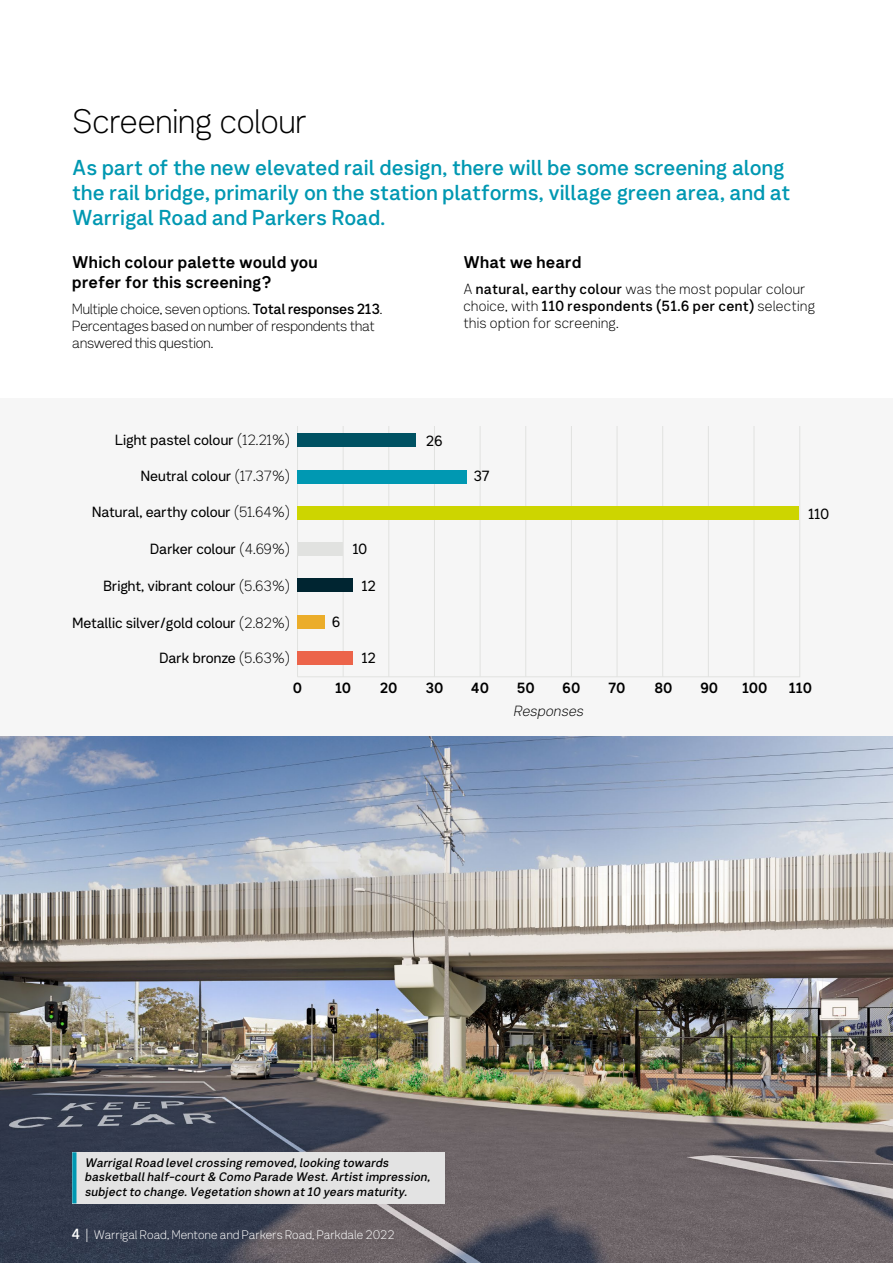
<style>
.page{position:relative;width:893px;height:1263px;background:#fff}
.page>*{position:absolute;margin:0;border:0;box-sizing:border-box;transform-origin:0 0}
.t1{font:33px "Network Sans 2019 Light";color:#000}
.t2{font:21px/25.2px "Network Sans 2019 Medium";color:#0098b2}
.t3{font:16.5px/19.8px "Network Sans 2019 Bold";letter-spacing:.005em;color:#000}
.t4{font:14.25px "Network Sans 2019 Regular";letter-spacing:-.01em;color:#000}
.t5{font:14.25px/17.1px "Network Sans 2019 Light";letter-spacing:-.005em;color:#000}
.t6{font:14.25px "Network Sans 2019 Medium";letter-spacing:.02em;color:#000}
.t7{font:14.25px "Network Sans 2019 Light";letter-spacing:.025em;color:#000}
.t8{font:14.25px "Network Sans 2019 Bold";letter-spacing:-.01em;color:#000}
.t9{font:14.25px "Network Sans 2019 Light";letter-spacing:.02em;color:#000}
.t10{font:italic 14.25px "Network Sans 2019 Light";letter-spacing:-.005em;color:#000}
.t11{font:italic 12px/14.4px "Network Sans 2019 Medium";letter-spacing:.01em;color:#000}
.t12{font:12px "Network Sans 2019 Light";letter-spacing:.005em;color:#fff}
.s1{font-family:"Network Sans 2019 Medium"}
.s2{font-family:"Network Sans 2019 Light"}
.s3{font-family:"Network Sans 2019 Medium";font-size:14.25px}
.s4{font-size:14.25px}
</style>
<div class="page">
<div style="left:0;top:398px;width:893px;height:344px;background:#f6f6f6"></div>
<img style="left:0;top:736px;width:893px;height:527px">
<svg style="left:298px;top:426px;width:502px;height:251px"></svg>
<hr style="left:297px;top:426px;width:1px;height:251px;background:#e1e2e0">
<hr style="left:343px;top:426px;width:1px;height:251px;background:#e1e2e0">
<hr style="left:388px;top:426px;width:1px;height:251px;background:#e1e2e0">
<hr style="left:434px;top:426px;width:1px;height:251px;background:#e1e2e0">
<hr style="left:480px;top:426px;width:1px;height:251px;background:#e1e2e0">
<hr style="left:525px;top:426px;width:1px;height:251px;background:#e1e2e0">
<hr style="left:571px;top:426px;width:1px;height:251px;background:#e1e2e0">
<hr style="left:662px;top:426px;width:1px;height:251px;background:#e1e2e0">
<hr style="left:708px;top:426px;width:1px;height:251px;background:#e1e2e0">
<hr style="left:753px;top:426px;width:1px;height:251px;background:#e1e2e0">
<hr style="left:617px;top:426px;width:1px;height:251px;background:#e1e2e0">
<div style="left:297px;top:651px;width:56px;height:14px;background:#ec644a"></div>
<div style="left:297px;top:615px;width:28px;height:13px;background:#ebad2a"></div>
<div style="left:297px;top:578px;width:56px;height:14px;background:#002531"></div>
<div style="left:297px;top:542px;width:46px;height:14px;background:#e1e2e0"></div>
<div style="left:297px;top:506px;width:502px;height:14px;background:#cdd500"></div>
<div style="left:297px;top:470px;width:170px;height:14px;background:#0098b2"></div>
<div style="left:297px;top:433px;width:119px;height:14px;background:#005263"></div>
<div style="left:72px;top:1152px;width:373px;height:51px;background:#e3e3e3"></div>
<svg style="left:72px;top:1152px;width:4px;height:51px"></svg>
<h1 class="t1" style="left:72px;top:93px;width:236px">Screening colour</h1>
<h2 class="t2" style="left:72px;top:154px;width:720px">As part of the new elevated rail design, there will be some screening along the rail bridge, primarily on the station platforms, village green area, and at<br>Warrigal Road and Parkers Road.</h2>
<p class="t3" style="left:72px;top:252px;width:247px">Which colour palette would you prefer for this screening?</p>
<p class="t5" style="left:72px;top:299px;width:311px">Multiple choice, seven options. <span class="s1">Total responses 213</span>.<br>Percentages based on number of respondents that answered this question.</p>
<p class="t4" style="left:115px;top:428px;width:176px">Light pastel colour <span class="s2">(12.21%)</span></p>
<p class="t4" style="left:141px;top:464px;width:150px">Neutral colour <span class="s2">(17.37%)</span></p>
<p class="t4" style="left:92px;top:500px;width:199px">Natural, earthy colour <span class="s2">(51.64%)</span></p>
<p class="t4" style="left:150px;top:537px;width:141px">Darker colour <span class="s2">(4.69%)</span></p>
<p class="t4" style="left:103px;top:573px;width:188px">Bright, vibrant colour <span class="s2">(5.63%)</span></p>
<p class="t4" style="left:73px;top:611px;width:219px">Metallic silver/gold colour <span class="s2">(2.82%)</span></p>
<p class="t4" style="left:159px;top:646px;width:132px">Dark bronze <span class="s2">(5.63%)</span></p>
<p class="t4" style="left:332px;top:610px;width:10px">6</p>
<p class="t4" style="left:353px;top:537px;width:16px">10</p>
<p class="t4" style="left:361px;top:573px;width:16px">12</p>
<p class="t4" style="left:361px;top:646px;width:16px">12</p>
<p class="t3" style="left:463px;top:252px;width:119px">What we heard</p>
<p class="t7" style="left:463px;top:277px;width:343px">A <span class="s1">natural, earthy colour</span> was the most popular colour</p>
<p class="t6" style="left:463px;top:294px;width:353px"><span class="s2">choice, with</span> 110 respondents (51.6 per cent) <span class="s2">selecting</span></p>
<p class="t9" style="left:463px;top:311px;width:157px">this option for screening.</p>
<p class="t4" style="left:426px;top:428px;width:18px">26</p>
<p class="t4" style="left:473px;top:464px;width:18px">37</p>
<p class="t4" style="left:808px;top:502px;width:23px">110</p>
<p class="t8" style="left:293px;top:676px;width:11px">0</p>
<p class="t8" style="left:335px;top:676px;width:18px">10</p>
<p class="t8" style="left:380px;top:676px;width:19px">20</p>
<p class="t8" style="left:425px;top:676px;width:19px">30</p>
<p class="t8" style="left:471px;top:676px;width:20px">40</p>
<p class="t8" style="left:517px;top:676px;width:19px">50</p>
<p class="t8" style="left:562px;top:676px;width:20px">60</p>
<p class="t8" style="left:608px;top:676px;width:19px">70</p>
<p class="t8" style="left:654px;top:676px;width:20px">80</p>
<p class="t8" style="left:700px;top:676px;width:20px">90</p>
<p class="t8" style="left:742px;top:676px;width:27px">100</p>
<p class="t8" style="left:789px;top:676px;width:25px">110</p>
<p class="t10" style="left:514px;top:698px;width:72px">Responses</p>
<p class="t11" style="left:85px;top:1155px;width:347px">Warrigal Road level crossing removed, looking towards basketball half-court &amp; Como Parade West. Artist impression, subject to change. Vegetation shown at 10 years maturity.</p>
<p class="t12" style="left:72px;top:1224px;width:324px"><span class="s3">4</span> <span class="s4">|</span> Warrigal Road, Mentone and Parkers Road, Parkdale 2022</p>
</div>
